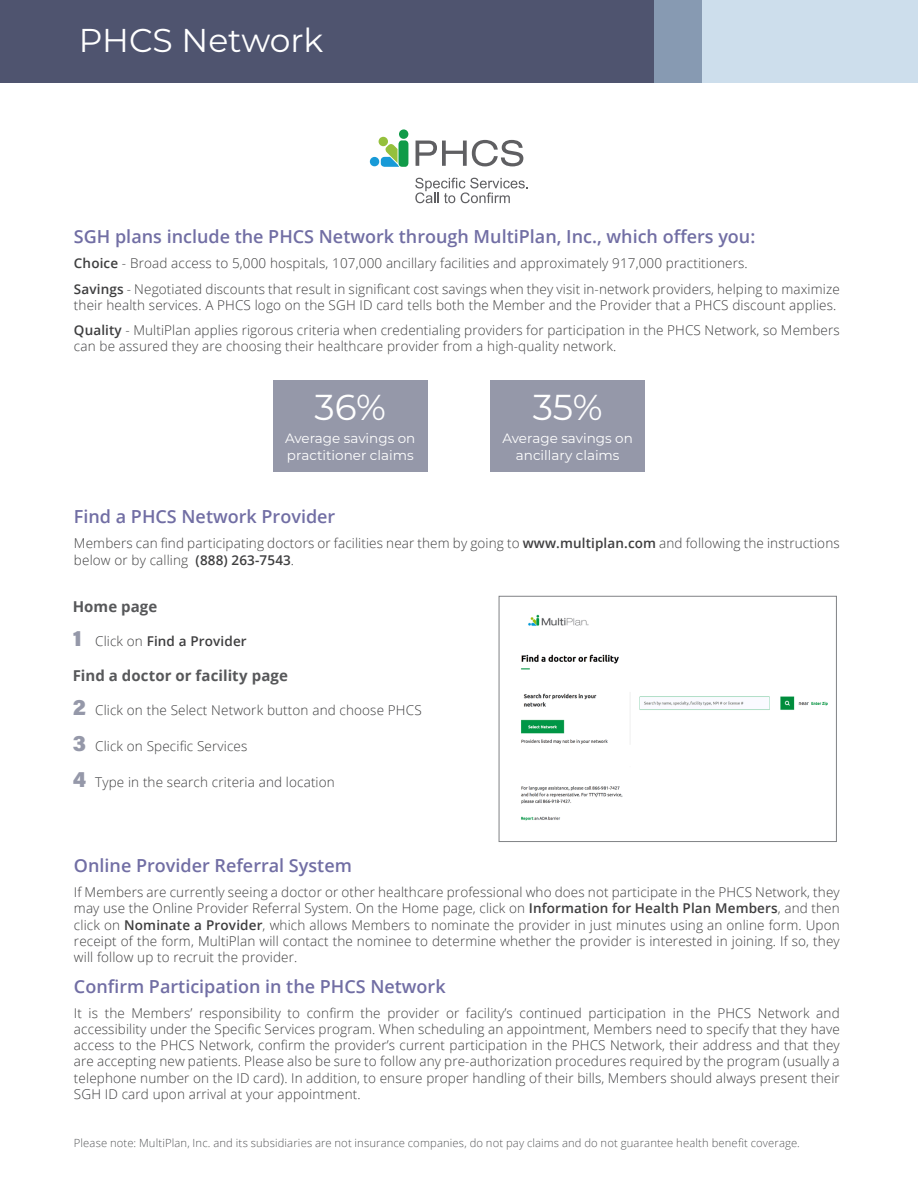
<style>
.page{position:relative;width:918px;height:1188px;background:#fff}
.page>*{position:absolute;margin:0;border:0;box-sizing:border-box;transform-origin:0 0}
.t1{font:36px "Montserrat";color:#fff}
.t2{font:33px "Montserrat";letter-spacing:-.005em;color:#fff}
.t3{font:600 18px "Open Sans";color:#716ea4}
.t4{font:700 15px "Open Sans";letter-spacing:.005em;color:#57585a}
.t5{font:300 13.5px/16.2px "Open Sans";letter-spacing:.01em;color:#3e3e3f}
.t6{font:13.5px/16.2px "Montserrat";color:#fff}
.t7{font:600 13.5px "Open Sans";letter-spacing:.01em;color:#3e3e3f}
.t8{font:300 11.25px "Open Sans";letter-spacing:.01em;color:#57585a}
.s1{font-weight:600}
.s2{font-family:"Acumin Pro";font-weight:900;font-size:22.5px;color:#9598a9}
.s3{font-weight:300}
</style>
<div class="page">
<div style="left:0;top:0;width:702px;height:82px;background:#4f546f"></div>
<svg style="left:655px;top:0;width:263px;height:82px;background:#c0d1e1"></svg>
<img style="left:521px;top:614px;width:307px;height:207px">
<div style="left:499px;top:596px;width:338px;height:246px;border:1px solid #808285"></div>
<svg style="left:381px;top:140px;width:27px;height:27px"></svg>
<div style="left:379px;top:137px;width:9px;height:9px;background:#95c03c;border-radius:50%"></div>
<div style="left:399px;top:129px;width:9px;height:10px;background:#109b48;border-radius:50%"></div>
<div style="left:370px;top:157px;width:9px;height:9px;background:#179ad7;border-radius:50%"></div>
<svg style="left:415px;top:178px;width:113px;height:25px"></svg>
<svg style="left:416px;top:140px;width:107px;height:26px"></svg>
<div style="left:273px;top:380px;width:154px;height:92px;background:#9598a9"></div>
<div style="left:491px;top:380px;width:154px;height:92px;background:#9598a9"></div>
<p class="t2" style="left:79px;top:18px;width:246px">PHCS Network</p>
<p class="t3" style="left:74px;top:224px;width:683px">SGH plans include the PHCS Network through MultiPlan, Inc., which offers you:</p>
<p class="t5" style="left:74px;top:255px;width:675px"><span class="s1">Choice</span> - Broad access to 5,000 hospitals, 107,000 ancillary facilities and approximately 917,000 practitioners.</p>
<p class="t5" style="left:74px;top:280px;width:767px"><span class="s1">Savings</span> - Negotiated discounts that result in significant cost savings when they visit in-network providers, helping to maximize their health services. A PHCS logo on the SGH ID card tells both the Member and the Provider that a PHCS discount applies.</p>
<p class="t5" style="left:74px;top:322px;width:767px"><span class="s1">Quality</span> - MultiPlan applies rigorous criteria when credentialing providers for participation in the PHCS Network, so Members can be assured they are choosing their healthcare provider from a high-quality network.</p>
<p class="t1" style="left:315px;top:382px;width:73px">36%</p>
<p class="t6" style="left:285px;top:430px;width:132px">Average savings on practitioner claims</p>
<p class="t1" style="left:533px;top:382px;width:71px">35%</p>
<p class="t6" style="left:503px;top:430px;width:132px;text-align:center">Average savings on ancillary claims</p>
<p class="t3" style="left:74px;top:504px;width:263px">Find a PHCS Network Provider</p>
<p class="t5" style="left:74px;top:535px;width:767px">Members can find participating doctors or facilities near them by going to <span class="s1">www.multiplan.com</span> and following the instructions below or by calling <span class="s1">(888) 263-7543</span>.</p>
<p class="t4" style="left:73px;top:596px;width:86px">Home page</p>
<p class="t7" style="left:73px;top:632px;width:176px"><span class="s2">1</span> <span class="s3">Click on</span> Find a Provider</p>
<p class="t4" style="left:73px;top:665px;width:217px">Find a doctor or facility page</p>
<p class="t5" style="left:73px;top:702px;width:351px"><span class="s2">2</span> Click on the Select Network button and choose PHCS</p>
<p class="t5" style="left:73px;top:738px;width:176px"><span class="s2">3</span> Click on Specific Services</p>
<p class="t5" style="left:73px;top:774px;width:264px"><span class="s2">4</span> Type in the search criteria and location</p>
<p class="t3" style="left:74px;top:853px;width:280px">Online Provider Referral System</p>
<p class="t5" style="left:74px;top:884px;width:767px;text-align:justify">If Members are currently seeing a doctor or other healthcare professional who does not participate in the PHCS Network, they may use the Online Provider Referral System. On the Home page, click on <span class="s1">Information for Health Plan Members</span>, and then click on <span class="s1">Nominate a Provider</span>, which allows Members to nominate the provider in just minutes using an online form. Upon receipt of the form, MultiPlan will contact the nominee to determine whether the provider is interested in joining. If so, they will follow up to recruit the provider.</p>
<p class="t3" style="left:74px;top:974px;width:373px">Confirm Participation in the PHCS Network</p>
<p class="t5" style="left:74px;top:1004px;width:767px;text-align:justify">It is the Members’ responsibility to confirm the provider or facility’s continued participation in the PHCS Network and accessibility under the Specific Services program. When scheduling an appointment, Members need to specify that they have access to the PHCS Network, confirm the provider’s current participation in the PHCS Network, their address and that they are accepting new patients. Please also be sure to follow any pre-authorization procedures required by the program (usually a telephone number on the ID card). In addition, to ensure proper handling of their bills, Members should always present their SGH ID card upon arrival at your appointment.</p>
<p class="t8" style="left:74px;top:1135px;width:727px">Please note: MultiPlan, Inc. and its subsidiaries are not insurance companies, do not pay claims and do not guarantee health benefit coverage.</p>
</div>
